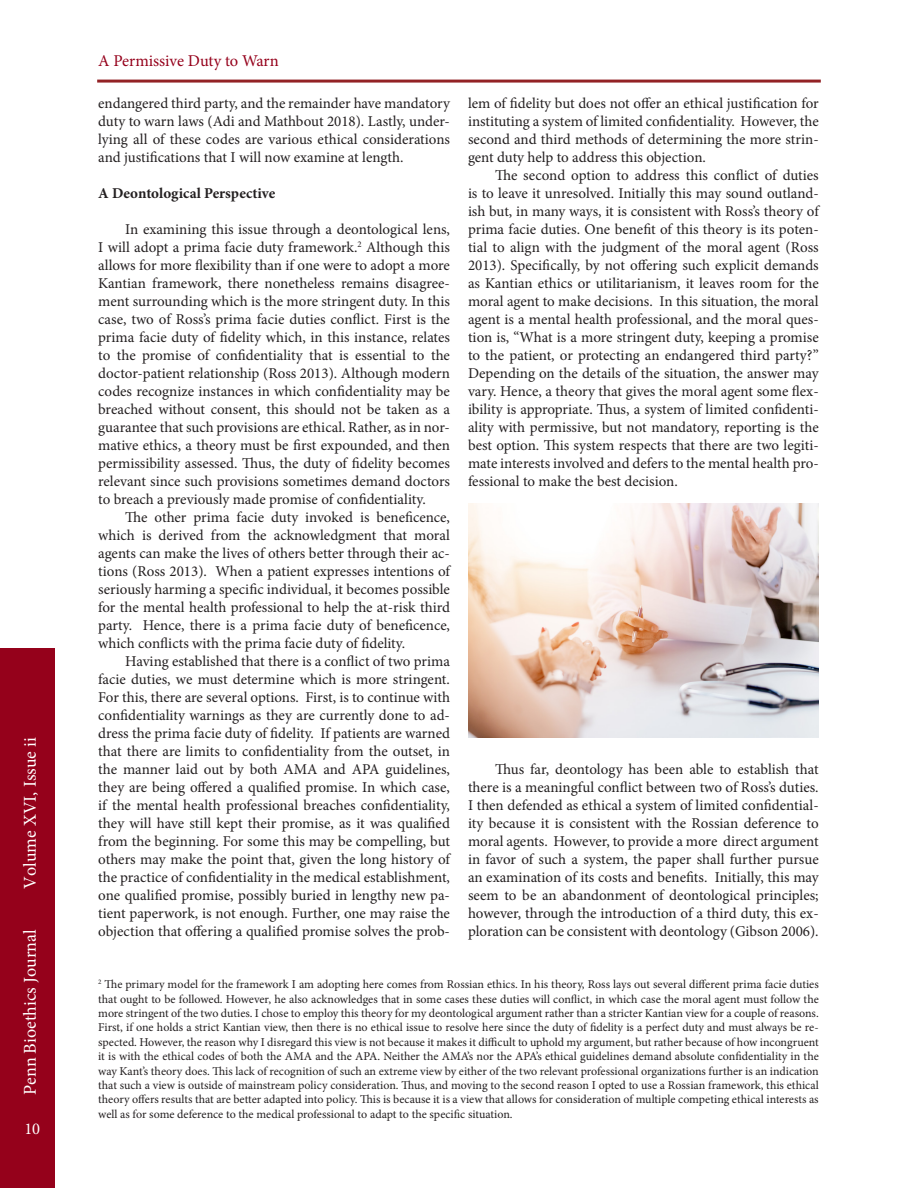
<style>
.page{position:relative;width:918px;height:1188px;background:#fff}
.page>*{position:absolute;margin:0;border:0;box-sizing:border-box;transform-origin:0 0}
.t1{font:18px "Minion Pro";color:#fff}
.ContentsTitles{font:16.5px "Minion Pro";letter-spacing:-.005em;color:#95011b}
.t2{font:16.5px "Minion Pro";color:#fff}
.Body_Text{font:15px/18px "Minion Pro";color:#231f20;text-align:justify}
.body_headings{font:700 15px "Minion Pro";letter-spacing:.005em;color:#231f20}
.ContentsTitles-2{font:12px/14.4px "Minion Pro";color:#231f20;text-align:justify}
</style>
<div class="page">
<div style="left:0;top:648px;width:54px;height:540px;background:#95011b"></div>
<hr style="left:97px;top:80px;width:724px;height:3px;background:#932225">
<img style="left:468px;top:503px;width:351px;height:234px">
<p class="t1" style="left:18px;top:889px;width:153px;rotate:-90deg">Volume XVI, Issue ii</p>
<p class="t1" style="left:18px;top:1095px;width:167px;rotate:-90deg">Penn Bioethics Journal</p>
<p class="t2" style="left:24px;top:1118px;width:17px">10</p>
<p class="ContentsTitles" style="left:98px;top:50px;width:182px">A Permissive Duty to Warn</p>
<p class="Body_Text" style="left:98px;top:94px;width:353px">endangered third party, and the remainder have mandatory duty to warn laws (Adi and Mathbout 2018). Lastly, under&shy;lying all of these codes are various ethical considerations and justifications that I will now examine at length.</p>
<p class="body_headings" style="left:98px;top:182px;width:179px">A Deontological Perspective</p>
<p class="Body_Text" style="left:98px;top:220px;width:353px;text-indent:27px">In examining this issue through a deontological lens, I will adopt a prima facie duty framework.<sup>2</sup> Although this allows for more flexibility than if one were to adopt a more Kantian framework, there nonetheless remains disagree&shy;ment surrounding which is the more stringent duty. In this case, two of Ross’s prima facie duties conflict. First is the prima facie duty of fidelity which, in this instance, relates to the promise of confidentiality that is essential to the doctor-patient relationship (Ross 2013). Although modern codes recognize instances in which confidentiality may be breached without consent, this should not be taken as a guarantee that such provisions are ethical. Rather, as in nor&shy;mative ethics, a theory must be first expounded, and then permissibility assessed. Thus, the duty of fidelity becomes relevant since such provisions sometimes demand doctors to breach a previously made promise of confidentiality.</p>
<p class="Body_Text" style="left:98px;top:508px;width:353px;text-indent:27px">The other prima facie duty invoked is beneficence, which is derived from the acknowledgment that moral agents can make the lives of others better through their ac&shy;tions (Ross 2013). When a patient expresses intentions of seriously harming a specific individual, it becomes possible for the mental health professional to help the at-risk third party. Hence, there is a prima facie duty of beneficence, which conflicts with the prima facie duty of fidelity.</p>
<p class="Body_Text" style="left:98px;top:652px;width:353px;text-indent:27px">Having established that there is a conflict of two prima facie duties, we must determine which is more stringent.<br>For this, there are several options. First, is to continue with confidentiality warnings as they are currently done to ad&shy;dress the prima facie duty of fidelity. If patients are warned that there are limits to confidentiality from the outset, in the manner laid out by both AMA and APA guidelines, they are being offered a qualified promise. In which case, if the mental health professional breaches confidentiality, they will have still kept their promise, as it was qualified from the beginning. For some this may be compelling, but others may make the point that, given the long history of the practice of confidentiality in the medical establishment, one qualified promise, possibly buried in lengthy new pa&shy;tient paperwork, is not enough. Further, one may raise the objection that offering a qualified promise solves the prob-</p>
<p class="Body_Text" style="left:468px;top:94px;width:352px">lem of fidelity but does not offer an ethical justification for instituting a system of limited confidentiality. However, the second and third methods of determining the more strin&shy;gent duty help to address this objection.</p>
<p class="Body_Text" style="left:468px;top:166px;width:352px;text-indent:27px">The second option to address this conflict of duties is to leave it unresolved. Initially this may sound outland&shy;ish but, in many ways, it is consistent with Ross’s theory of prima facie duties. One benefit of this theory is its poten&shy;tial to align with the judgment of the moral agent (Ross 2013). Specifically, by not offering such explicit demands as Kantian ethics or utilitarianism, it leaves room for the moral agent to make decisions. In this situation, the moral agent is a mental health professional, and the moral ques&shy;tion is, “What is a more stringent duty, keeping a promise to the patient, or protecting an endangered third party?” Depending on the details of the situation, the answer may vary. Hence, a theory that gives the moral agent some flex&shy;ibility is appropriate. Thus, a system of limited confidenti&shy;ality with permissive, but not mandatory, reporting is the best option. This system respects that there are two legiti&shy;mate interests involved and defers to the mental health pro&shy;fessional to make the best decision.</p>
<p class="Body_Text" style="left:468px;top:760px;width:352px;text-indent:27px">Thus far, deontology has been able to establish that there is a meaningful conflict between two of Ross’s duties.<br>I then defended as ethical a system of limited confidential&shy;ity because it is consistent with the Rossian deference to moral agents. However, to provide a more direct argument in favor of such a system, the paper shall further pursue an examination of its costs and benefits. Initially, this may seem to be an abandonment of deontological principles; however, through the introduction of a third duty, this ex&shy;ploration can be consistent with deontology (Gibson 2006).</p>
<p class="ContentsTitles-2" style="left:98px;top:977px;width:722px"><sup>2</sup> The primary model for the framework I am adopting here comes from Rossian ethics. In his theory, Ross lays out several different prima facie duties that ought to be followed. However, he also acknowledges that in some cases these duties will conflict, in which case the moral agent must follow the more stringent of the two duties. I chose to employ this theory for my deontological argument rather than a stricter Kantian view for a couple of reasons.<br>First, if one holds a strict Kantian view, then there is no ethical issue to resolve here since the duty of fidelity is a perfect duty and must always be re&shy;spected. However, the reason why I disregard this view is not because it makes it difficult to uphold my argument, but rather because of how incongruent it is with the ethical codes of both the AMA and the APA. Neither the AMA’s nor the APA’s ethical guidelines demand absolute confidentiality in the way Kant’s theory does. This lack of recognition of such an extreme view by either of the two relevant professional organizations further is an indication that such a view is outside of mainstream policy consideration. Thus, and moving to the second reason I opted to use a Rossian framework, this ethical theory offers results that are better adapted into policy. This is because it is a view that allows for consideration of multiple competing ethical interests as well as for some deference to the medical professional to adapt to the specific situation.</p>
</div>
